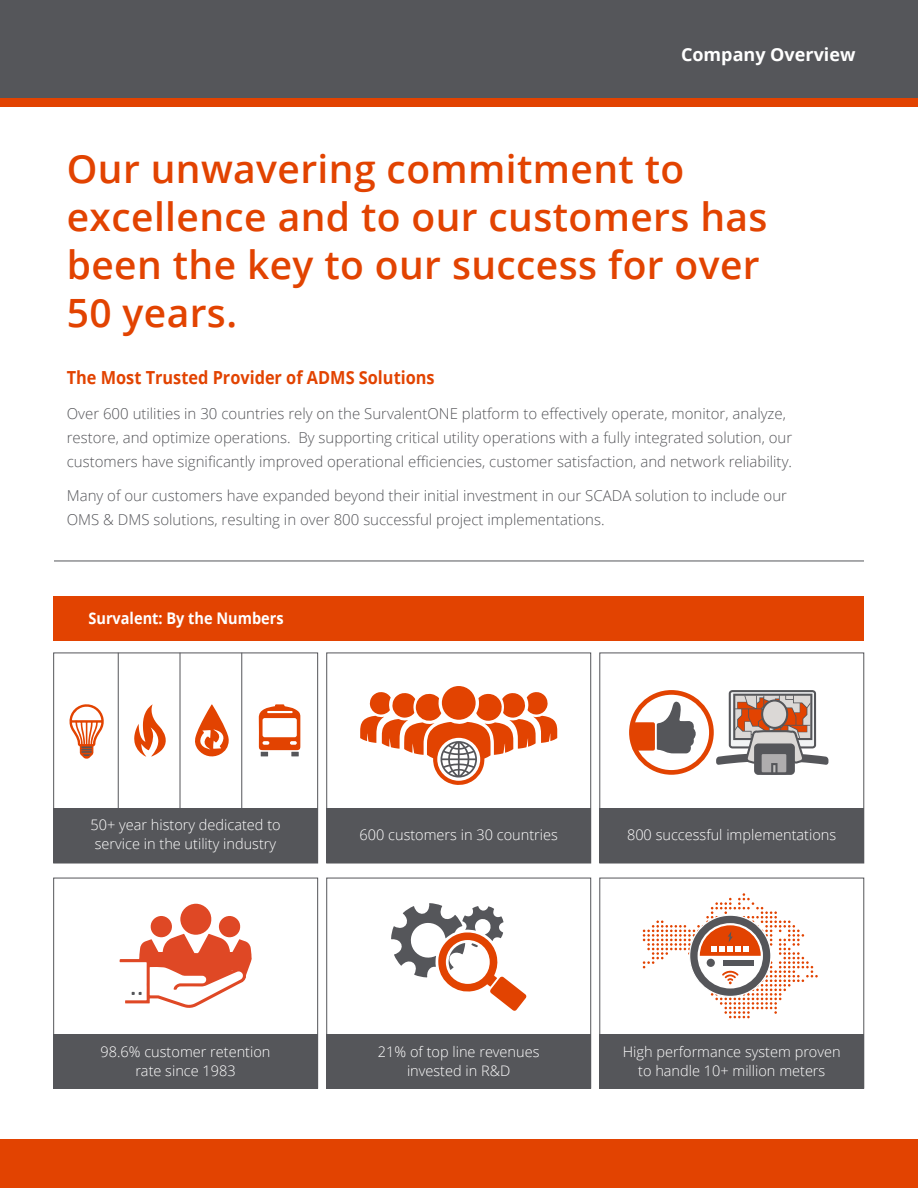
<style>
.page{position:relative;width:918px;height:1188px;background:#fff}
.page>*{position:absolute;margin:0;border:0;box-sizing:border-box;transform-origin:0 0}
.t1{font:600 39px/48px "Open Sans";letter-spacing:.01em;color:#e24301}
.t2{font:700 18px "Open Sans";color:#e24301;scale:.91 1}
.t3{font:700 18px "Open Sans";color:#fff}
.t4{font:700 16.05px "Open Sans";color:#fff;scale:.91 1}
.t5{font:300 15px/24px "Open Sans";color:#55565a}
.t6{font:300 14.55px/18.9px "Open Sans";color:#fff;text-align:center}
</style>
<div class="page">
<div style="left:0;top:0;width:918px;height:99px;background:#55565a"></div>
<div style="left:0;top:1139px;width:918px;height:49px;background:#e24301"></div>
<div style="left:0;top:99px;width:918px;height:8px;background:#e24301"></div>
<hr style="left:54px;top:561px;width:810px;height:1px;background:#55565a">
<div style="left:53px;top:596px;width:811px;height:44px;background:#e24301"></div>
<div style="left:53px;top:809px;width:265px;height:54px;background:#55565a"></div>
<div style="left:53px;top:1034px;width:265px;height:54px;background:#55565a"></div>
<div style="left:53px;top:653px;width:265px;height:210px;border:1px solid #55565a"></div>
<div style="left:53px;top:878px;width:265px;height:210px;border:1px solid #55565a"></div>
<div style="left:327px;top:809px;width:264px;height:54px;background:#55565a"></div>
<div style="left:327px;top:1034px;width:264px;height:54px;background:#55565a"></div>
<div style="left:327px;top:653px;width:264px;height:210px;border:1px solid #55565a"></div>
<div style="left:327px;top:878px;width:264px;height:210px;border:1px solid #55565a"></div>
<div style="left:600px;top:809px;width:264px;height:54px;background:#55565a"></div>
<div style="left:600px;top:1034px;width:264px;height:54px;background:#55565a"></div>
<div style="left:600px;top:653px;width:264px;height:210px;border:1px solid #55565a"></div>
<div style="left:600px;top:878px;width:264px;height:210px;border:1px solid #55565a"></div>
<svg style="left:134px;top:704px;width:32px;height:52px"></svg>
<svg style="left:195px;top:704px;width:34px;height:53px"></svg>
<svg style="left:259px;top:704px;width:41px;height:52px"></svg>
<div style="left:442px;top:686px;width:34px;height:34px;background:#e24301;border-radius:50%"></div>
<svg style="left:360px;top:692px;width:197px;height:93px"></svg>
<div style="left:180px;top:904px;width:32px;height:31px;background:#df4825;border-radius:50%"></div>
<div style="left:219px;top:916px;width:21px;height:21px;background:#df4825;border-radius:50%"></div>
<div style="left:151px;top:916px;width:21px;height:21px;background:#df4825;border-radius:50%"></div>
<svg style="left:120px;top:934px;width:132px;height:74px"></svg>
<svg style="left:391px;top:903px;width:136px;height:108px"></svg>
<hr style="left:118px;top:653px;width:1px;height:157px;background:#55565a">
<hr style="left:180px;top:653px;width:1px;height:157px;background:#55565a">
<hr style="left:242px;top:653px;width:1px;height:157px;background:#55565a">
<svg style="left:643px;top:893px;width:175px;height:125px"></svg>
<div style="left:629px;top:690px;width:85px;height:85px;border:5px solid #e24301;border-radius:50%"></div>
<svg style="left:633px;top:701px;width:63px;height:52px"></svg>
<svg style="left:716px;top:690px;width:112px;height:85px"></svg>
<svg style="left:69px;top:704px;width:35px;height:55px"></svg>
<p class="t3" style="left:681px;top:41px;width:176px">Company Overview</p>
<h1 class="t1" style="left:67px;top:144px;width:702px">Our unwavering commitment to excellence and to our customers has been the key to our success for over<br>50 years.</h1>
<p class="t2" style="left:67px;top:365px;width:406px">The Most Trusted Provider of ADMS Solutions</p>
<p class="t5" style="left:67px;top:401px;width:727px">Over 600 utilities in 30 countries rely on the SurvalentONE platform to effectively operate, monitor, analyze, restore, and optimize operations. By supporting critical utility operations with a fully integrated solution, our customers have significantly improved operational efficiencies, customer satisfaction, and network reliability.</p>
<p class="t5" style="left:67px;top:483px;width:722px">Many of our customers have expanded beyond their initial investment in our SCADA solution to include our<br>OMS &amp; DMS solutions, resulting in over 800 successful project implementations.</p>
<p class="t4" style="left:88px;top:607px;width:216px">Survalent: By the Numbers</p>
<p class="t6" style="left:90px;top:815px;width:192px">50+ year history dedicated to service in the utility industry</p>
<p class="t6" style="left:360px;top:825px;width:200px">600 customers in 30 countries</p>
<p class="t6" style="left:627px;top:825px;width:211px">800 successful implementations</p>
<p class="t6" style="left:101px;top:1042px;width:171px">98.6% customer retention rate since 1983</p>
<p class="t6" style="left:378px;top:1042px;width:163px">21% of top line revenues invested in R&amp;D</p>
<p class="t6" style="left:623px;top:1042px;width:219px">High performance system proven to handle 10+ million meters</p>
</div>
